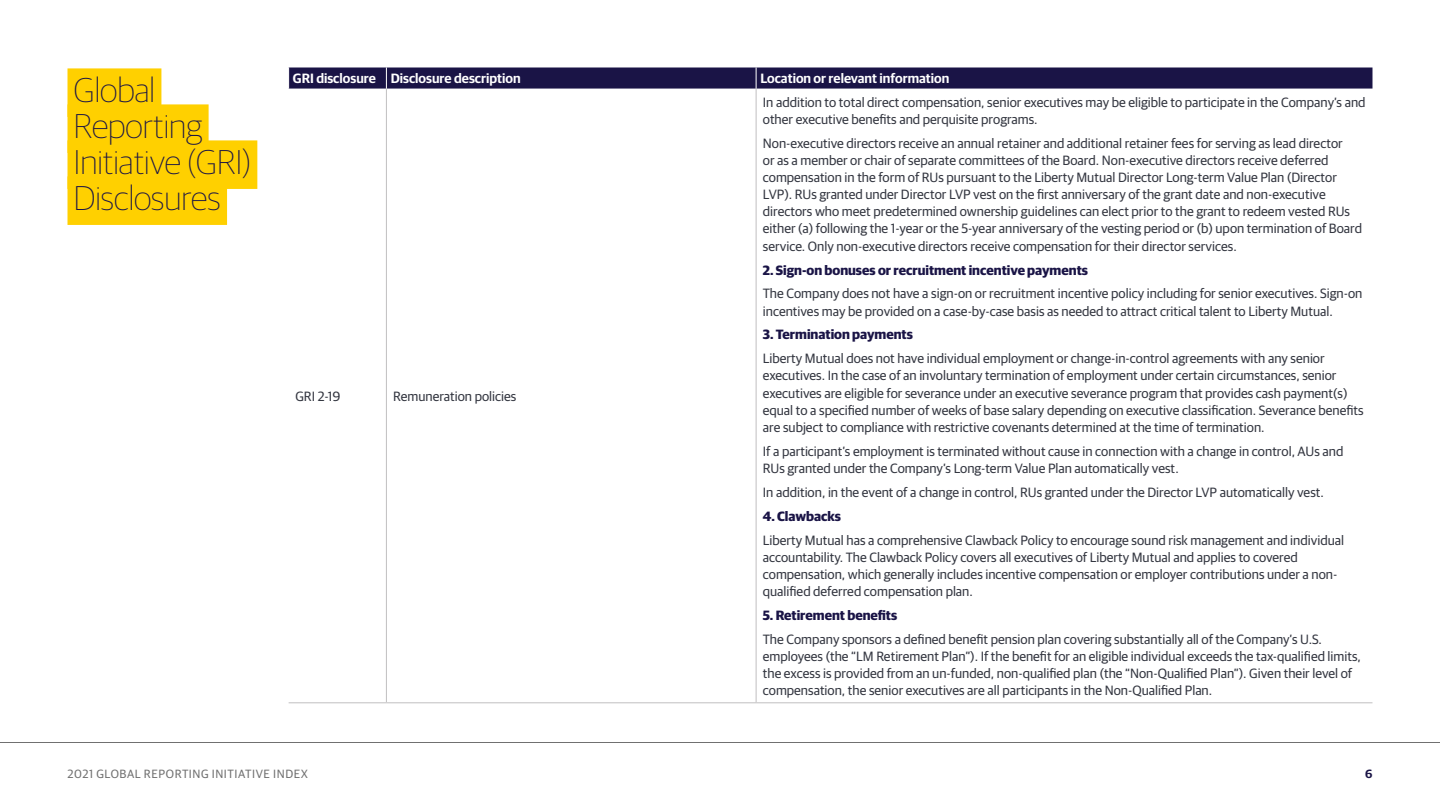
<style>
.page{position:relative;width:1440px;height:810px;background:#fff}
.page>*{position:absolute;margin:0;border:0;box-sizing:border-box;transform-origin:0 0}
.t1{font:100 34.5px/36px "Guardian Sans";color:#1a1446}
.t2{font:13.5px/17.1px "Guardian Sans";color:#343741}
.t3{font:700 13.5px "Guardian Sans";color:#1a1446}
.t4{font:600 13.5px "Guardian Sans";color:#fff}
.t5{font:12px "Guardian Sans";letter-spacing:.045em;color:#707070}
.t6{font:600 12px "Guardian Sans";color:#1a1446}
</style>
<div class="page">
<hr style="left:0;top:742px;width:1440px;height:1px;background:#707070">
<hr style="left:386px;top:89px;width:1px;height:613px;background:#c0bfc0">
<hr style="left:756px;top:89px;width:1px;height:613px;background:#c0bfc0">
<hr style="left:289px;top:702px;width:97px;height:1px;background:#c0bfc0">
<hr style="left:386px;top:702px;width:370px;height:1px;background:#c0bfc0">
<hr style="left:756px;top:702px;width:616px;height:1px;background:#c0bfc0">
<div style="left:288px;top:68px;width:1084px;height:21px;background:#1a1446"></div>
<div style="left:68px;top:68px;width:93px;height:49px;background:#ffd000"></div>
<div style="left:68px;top:104px;width:141px;height:49px;background:#ffd000"></div>
<div style="left:68px;top:140px;width:189px;height:49px;background:#ffd000"></div>
<div style="left:68px;top:176px;width:159px;height:49px;background:#ffd000"></div>
<h1 class="t1" style="left:74px;top:70px;width:179px">Global<br>Reporting<br>Initiative (GRI)<br>Disclosures</h1>
<p class="t4" style="left:293px;top:69px;width:229px">GRI disclosure Disclosure description</p>
<p class="t4" style="left:760px;top:69px;width:190px">Location or relevant information</p>
<p class="t2" style="left:295px;top:387px;width:47px">GRI 2-19</p>
<p class="t2" style="left:393px;top:387px;width:125px">Remuneration policies</p>
<p class="t2" style="left:763px;top:92px;width:604px">In addition to total direct compensation, senior executives may be eligible to participate in the Company’s and other executive benefits and perquisite programs.</p>
<p class="t2" style="left:763px;top:134px;width:601px">Non-executive directors receive an annual retainer and additional retainer fees for serving as lead director<br>or as a member or chair of separate committees of the Board. Non-executive directors receive deferred compensation in the form of RUs pursuant to the Liberty Mutual Director Long-term Value Plan (Director LVP). RUs granted under Director LVP vest on the first anniversary of the grant date and non-executive directors who meet predetermined ownership guidelines can elect prior to the grant to redeem vested RUs either (a) following the 1-year or the 5-year anniversary of the vesting period or (b) upon termination of Board service. Only non-executive directors receive compensation for their director services.</p>
<p class="t3" style="left:763px;top:260px;width:327px">2. Sign-on bonuses or recruitment incentive payments</p>
<p class="t2" style="left:763px;top:284px;width:601px">The Company does not have a sign-on or recruitment incentive policy including for senior executives. Sign-on incentives may be provided on a case-by-case basis as needed to attract critical talent to Liberty Mutual.</p>
<p class="t3" style="left:763px;top:325px;width:152px">3. Termination payments</p>
<p class="t2" style="left:763px;top:349px;width:602px">Liberty Mutual does not have individual employment or change-in-control agreements with any senior executives. In the case of an involuntary termination of employment under certain circumstances, senior executives are eligible for severance under an executive severance program that provides cash payment(s) equal to a specified number of weeks of base salary depending on executive classification. Severance benefits are subject to compliance with restrictive covenants determined at the time of termination.</p>
<p class="t2" style="left:763px;top:442px;width:582px">If a participant’s employment is terminated without cause in connection with a change in control, AUs and<br>RUs granted under the Company’s Long-term Value Plan automatically vest.</p>
<p class="t2" style="left:763px;top:483px;width:563px">In addition, in the event of a change in control, RUs granted under the Director LVP automatically vest.</p>
<p class="t3" style="left:763px;top:506px;width:80px">4. Clawbacks</p>
<p class="t2" style="left:763px;top:530px;width:583px">Liberty Mutual has a comprehensive Clawback Policy to encourage sound risk management and individual accountability. The Clawback Policy covers all executives of Liberty Mutual and applies to covered compensation, which generally includes incentive compensation or employer contributions under a non&shy;qualified deferred compensation plan.</p>
<p class="t3" style="left:763px;top:605px;width:136px">5. Retirement benefits</p>
<p class="t2" style="left:763px;top:630px;width:600px">The Company sponsors a defined benefit pension plan covering substantially all of the Company’s U.S. employees (the “LM Retirement Plan”). If the benefit for an eligible individual exceeds the tax-qualified limits, the excess is provided from an un-funded, non-qualified plan (the “Non-Qualified Plan”). Given their level of compensation, the senior executives are all participants in the Non-Qualified Plan.</p>
<p class="t5" style="left:68px;top:765px;width:242px">2021 GLOBAL REPORTING INITIATIVE INDEX</p>
<p class="t6" style="left:1365px;top:765px;width:9px">6</p>
</div>
